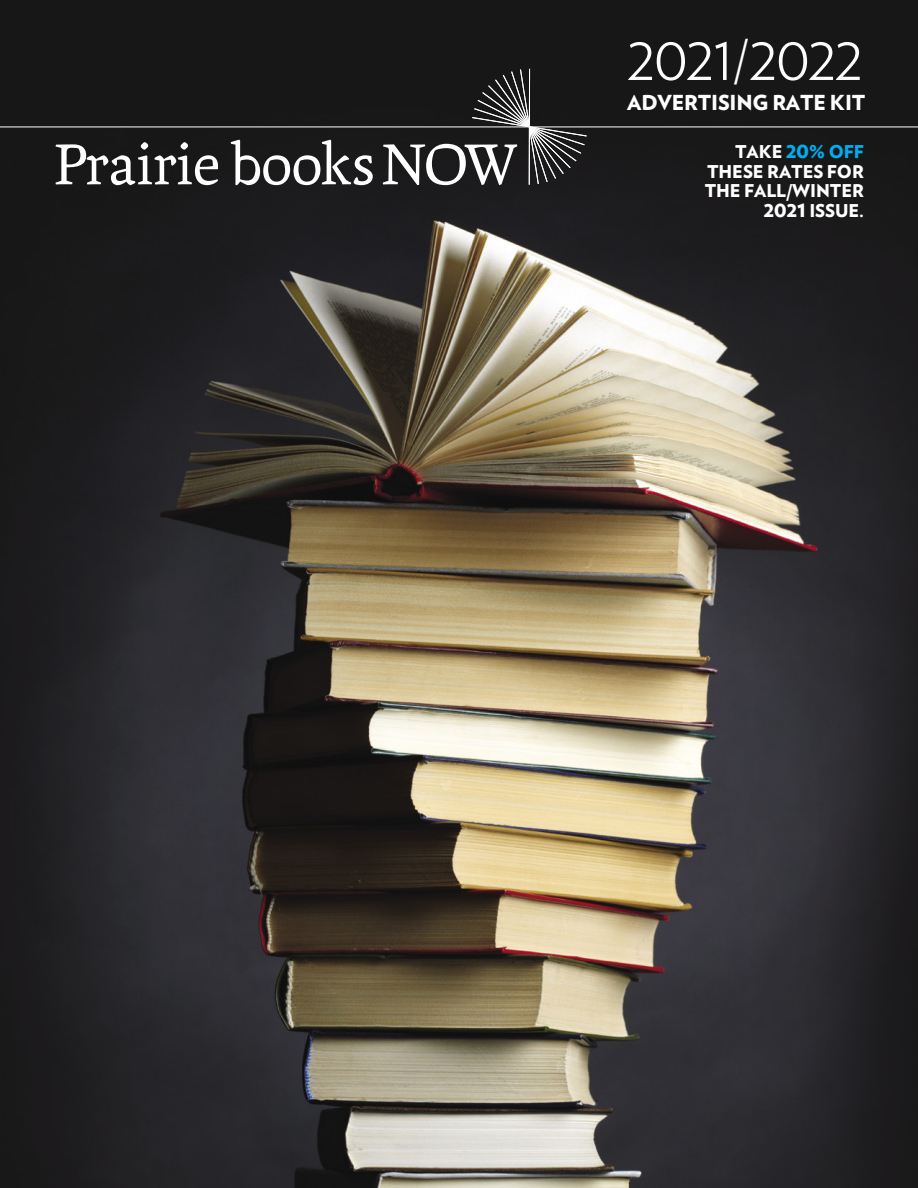
<style>
.page{position:relative;width:918px;height:1188px;background:#fff}
.page>*{position:absolute;margin:0;border:0;box-sizing:border-box;transform-origin:0 0}
.t1{font:300 64.95px "Verlag";letter-spacing:-.025em;color:#fff}
.t2{font:900 20.7px "Verlag";letter-spacing:-.01em;color:#fff}
.t3{font:900 17.7px/19.5px "Verlag";letter-spacing:-.005em;color:#fff;text-align:right}
.s1{font-size:48px}
.s2{font-size:22.2px;color:#00aef0}
.s3{color:#00aef0}
.s4{font-size:22.2px}
</style>
<div class="page">
<img style="left:0;top:0;width:918px;height:1188px">
<hr style="left:0;top:127px;width:918px;height:1px;background:#fff">
<svg style="left:56px;top:142px;width:162px;height:43px"></svg>
<svg style="left:231px;top:140px;width:142px;height:45px"></svg>
<svg style="left:383px;top:69px;width:205px;height:116px;background:#383839"></svg>
<h1 class="t1" style="left:627px;top:9px;width:237px">2021<span class="s1">/</span>2022</h1>
<p class="t2" style="left:627px;top:85px;width:240px">ADVERTISING RATE KIT</p>
<p class="t3" style="left:705px;top:141px;width:161px">TAKE <span class="s2">20%</span> <span class="s3">OFF<br></span>THESE RATES FOR<br>THE FALL/WINTER<br><span class="s4">2021</span> ISSUE.</p>
</div>
